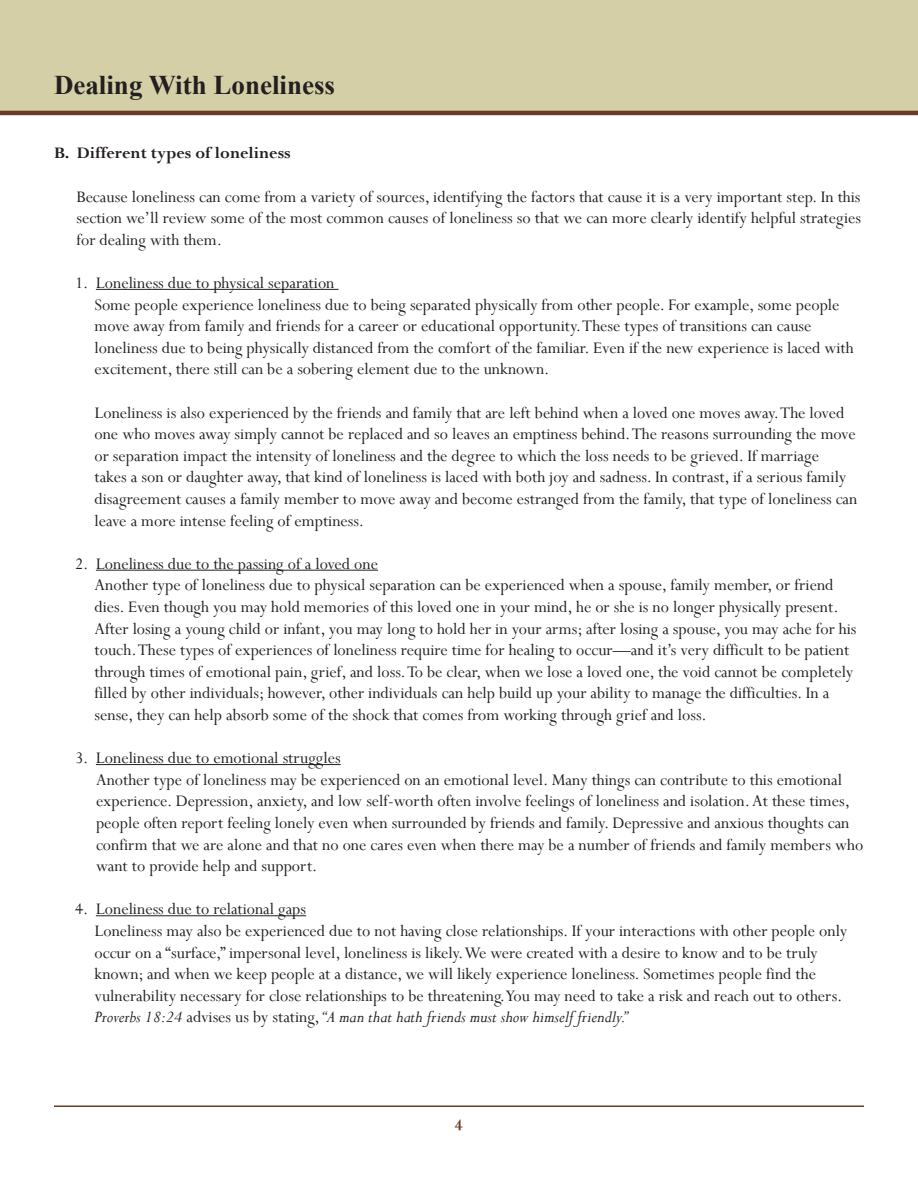
<style>
.page{position:relative;width:918px;height:1188px;background:#fff}
.page>*{position:absolute;margin:0;border:0;box-sizing:border-box;transform-origin:0 0}
.t1{font:700 27px "Times New Roman";color:#231f20}
.headers_within_main{font:18px/21.6px "Perpetua";color:#231f20}
.Main_Body{font:18px/21.6px "Perpetua";color:#231f20;text-align:justify}
.Sub_Headers__A__B__C{font:700 18px "Perpetua";color:#231f20}
.t2{font:700 18px "Perpetua";color:#683a2a}
.s1{font-style:italic}
</style>
<div class="page">
<div style="left:0;top:0;width:918px;height:113px;background:#d4cfa6"></div>
<hr style="left:54px;top:1106px;width:810px;height:1px;background:#683a2a">
<hr style="left:0;top:111px;width:918px;height:4px;background:#683a2a">
<hr style="left:96px;top:289px;width:243px;height:1px;background:#231f20">
<hr style="left:96px;top:570px;width:282px;height:1px;background:#231f20">
<hr style="left:96px;top:764px;width:245px;height:1px;background:#231f20">
<hr style="left:96px;top:915px;width:210px;height:1px;background:#231f20">
<h1 class="t1" style="left:54px;top:66px;width:283px">Dealing With Loneliness</h1>
<p class="Sub_Headers__A__B__C" style="left:54px;top:142px;width:238px">B. Different types of loneliness</p>
<p class="Main_Body" style="left:76px;top:185px;width:786px">Because loneliness can come from a variety of sources, identifying the factors that cause it is a very important step. In this section we’ll review some of the most common causes of loneliness so that we can more clearly identify helpful strategies for dealing with them.</p>
<p class="headers_within_main" style="left:75px;top:272px;width:261px">1. Loneliness due to physical separation</p>
<p class="headers_within_main" style="left:94px;top:293px;width:761px">Some people experience loneliness due to being separated physically from other people. For example, some people move away from family and friends for a career or educational opportunity. These types of transitions can cause loneliness due to being physically distanced from the comfort of the familiar. Even if the new experience is laced with excitement, there still can be a sobering element due to the unknown.</p>
<p class="headers_within_main" style="left:94px;top:401px;width:764px">Loneliness is also experienced by the friends and family that are left behind when a loved one moves away. The loved one who moves away simply cannot be replaced and so leaves an emptiness behind. The reasons surrounding the move or separation impact the intensity of loneliness and the degree to which the loss needs to be grieved. If marriage<br>takes a son or daughter away, that kind of loneliness is laced with both joy and sadness. In contrast, if a serious family disagreement causes a family member to move away and become estranged from the family, that type of loneliness can leave a more intense feeling of emptiness.</p>
<p class="headers_within_main" style="left:75px;top:552px;width:305px">2. Loneliness due to the passing of a loved one</p>
<p class="headers_within_main" style="left:94px;top:574px;width:764px">Another type of loneliness due to physical separation can be experienced when a spouse, family member, or friend dies. Even though you may hold memories of this loved one in your mind, he or she is no longer physically present.<br>After losing a young child or infant, you may long to hold her in your arms; after losing a spouse, you may ache for his touch. These types of experiences of loneliness require time for healing to occur—and it’s very difficult to be patient through times of emotional pain, grief, and loss. To be clear, when we lose a loved one, the void cannot be completely filled by other individuals; however, other individuals can help build up your ability to manage the difficulties. In a sense, they can help absorb some of the shock that comes from working through grief and loss.</p>
<p class="headers_within_main" style="left:75px;top:747px;width:267px">3. Loneliness due to emotional struggles</p>
<p class="headers_within_main" style="left:96px;top:768px;width:769px">Another type of loneliness may be experienced on an emotional level. Many things can contribute to this emotional experience. Depression, anxiety, and low self-worth often involve feelings of loneliness and isolation. At these times, people often report feeling lonely even when surrounded by friends and family. Depressive and anxious thoughts can confirm that we are alone and that no one cares even when there may be a number of friends and family members who want to provide help and support.</p>
<p class="headers_within_main" style="left:75px;top:898px;width:233px">4. Loneliness due to relational gaps</p>
<p class="headers_within_main" style="left:94px;top:920px;width:754px">Loneliness may also be experienced due to not having close relationships. If your interactions with other people only occur on a “surface,” impersonal level, loneliness is likely. We were created with a desire to know and to be truly known; and when we keep people at a distance, we will likely experience loneliness. Sometimes people find the vulnerability necessary for close relationships to be threatening. You may need to take a risk and reach out to others.<br><span class="s1">Proverbs 18:24</span> advises us by stating, <span class="s1">“A man that hath friends must show himself friendly.”</span></p>
<p class="t2" style="left:455px;top:1114px;width:10px">4</p>
</div>
